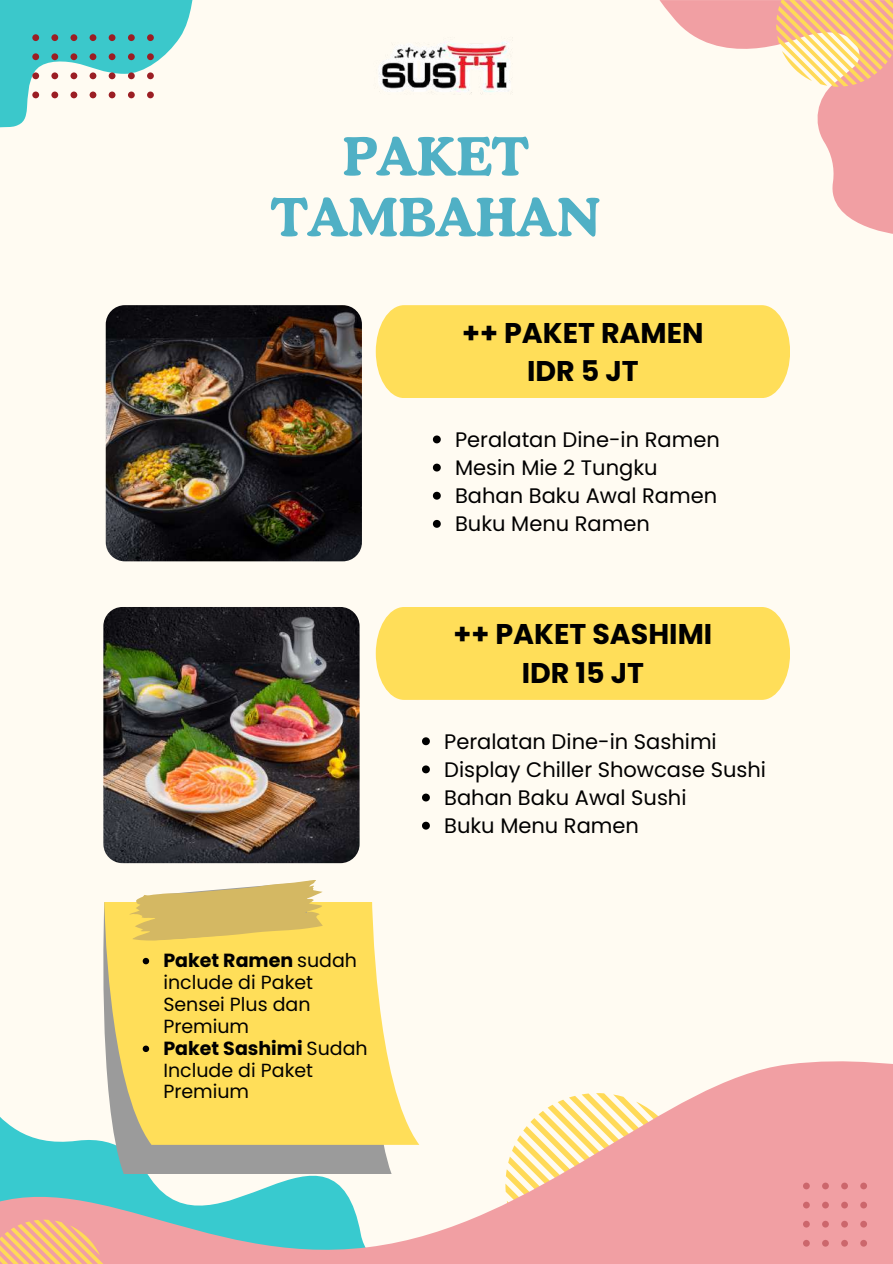
<style>
.page{position:relative;width:893px;height:1264px;background:#fff}
.page>*{position:absolute;margin:0;border:0;box-sizing:border-box;transform-origin:0 0}
.t1{font:700 52.5px/60.8px "Cooper BT";color:#50b0c5;text-align:center}
.t2{font:700 28.5px/38.2px "Poppins";color:#000;text-align:center}
.t3{font:21px/28.2px "Poppins";color:#000}
.t4{font:19.05px/21.9px "Poppins";color:#000}
.s1{font-weight:700}
</style>
<div class="page">
<div style="left:0;top:0;width:892px;height:1263px;background:#fffbf2"></div>
<svg style="left:0;top:1061px;width:892px;height:202px;fill:#f19fa3"></svg>
<svg style="left:659px;top:0;width:233px;height:234px"></svg>
<svg style="left:0;top:0;width:193px;height:128px;fill:#3bc8cb"></svg>
<svg style="left:776px;top:0;width:116px;height:87px"></svg>
<svg style="left:0;top:1219px;width:106px;height:44px;background:#f6b586"></svg>
<div style="left:109px;top:34px;width:6px;height:7px;background:#9b1e24;border-radius:50%"></div>
<div style="left:128px;top:34px;width:7px;height:7px;background:#9b1e24;border-radius:50%"></div>
<div style="left:147px;top:34px;width:7px;height:7px;background:#9b1e24;border-radius:50%"></div>
<div style="left:90px;top:34px;width:6px;height:7px;background:#9b1e24;border-radius:50%"></div>
<div style="left:70px;top:34px;width:7px;height:7px;background:#9b1e24;border-radius:50%"></div>
<div style="left:109px;top:53px;width:6px;height:7px;background:#9b1e24;border-radius:50%"></div>
<div style="left:128px;top:53px;width:7px;height:7px;background:#9b1e24;border-radius:50%"></div>
<div style="left:147px;top:53px;width:7px;height:7px;background:#9b1e24;border-radius:50%"></div>
<div style="left:90px;top:53px;width:6px;height:7px;background:#9b1e24;border-radius:50%"></div>
<div style="left:70px;top:53px;width:7px;height:7px;background:#9b1e24;border-radius:50%"></div>
<div style="left:109px;top:72px;width:6px;height:7px;background:#9b1e24;border-radius:50%"></div>
<div style="left:128px;top:72px;width:7px;height:7px;background:#9b1e24;border-radius:50%"></div>
<div style="left:147px;top:72px;width:7px;height:7px;background:#9b1e24;border-radius:50%"></div>
<div style="left:90px;top:72px;width:6px;height:7px;background:#9b1e24;border-radius:50%"></div>
<div style="left:70px;top:72px;width:7px;height:7px;background:#9b1e24;border-radius:50%"></div>
<div style="left:109px;top:91px;width:6px;height:7px;background:#9b1e24;border-radius:50%"></div>
<div style="left:128px;top:91px;width:7px;height:7px;background:#9b1e24;border-radius:50%"></div>
<div style="left:147px;top:91px;width:7px;height:7px;background:#9b1e24;border-radius:50%"></div>
<div style="left:90px;top:91px;width:6px;height:7px;background:#9b1e24;border-radius:50%"></div>
<div style="left:70px;top:91px;width:7px;height:7px;background:#9b1e24;border-radius:50%"></div>
<div style="left:51px;top:34px;width:7px;height:7px;background:#9b1e24;border-radius:50%"></div>
<div style="left:32px;top:34px;width:7px;height:7px;background:#9b1e24;border-radius:50%"></div>
<div style="left:51px;top:53px;width:7px;height:7px;background:#9b1e24;border-radius:50%"></div>
<div style="left:32px;top:53px;width:7px;height:7px;background:#9b1e24;border-radius:50%"></div>
<div style="left:51px;top:72px;width:7px;height:7px;background:#9b1e24;border-radius:50%"></div>
<div style="left:32px;top:72px;width:7px;height:7px;background:#9b1e24;border-radius:50%"></div>
<div style="left:51px;top:91px;width:7px;height:7px;background:#9b1e24;border-radius:50%"></div>
<div style="left:32px;top:91px;width:7px;height:7px;background:#9b1e24;border-radius:50%"></div>
<img style="left:379px;top:41px;width:131px;height:53px">
<div style="left:860px;top:1182px;width:7px;height:7px;background:#cc676c;border-radius:50%"></div>
<div style="left:841px;top:1182px;width:6px;height:7px;background:#cc676c;border-radius:50%"></div>
<svg style="left:860px;top:1201px;width:7px;height:7px"></svg>
<div style="left:841px;top:1201px;width:6px;height:7px;background:#cc676c;border-radius:50%"></div>
<svg style="left:860px;top:1220px;width:7px;height:7px"></svg>
<div style="left:841px;top:1220px;width:6px;height:7px;background:#cc676c;border-radius:50%"></div>
<svg style="left:860px;top:1239px;width:7px;height:7px"></svg>
<div style="left:841px;top:1239px;width:6px;height:7px;background:#cc676c;border-radius:50%"></div>
<div style="left:822px;top:1182px;width:6px;height:7px;background:#cc676c;border-radius:50%"></div>
<svg style="left:802px;top:1182px;width:7px;height:7px"></svg>
<div style="left:822px;top:1201px;width:6px;height:7px;background:#cc676c;border-radius:50%"></div>
<svg style="left:802px;top:1201px;width:7px;height:7px"></svg>
<div style="left:822px;top:1220px;width:6px;height:7px;background:#cc676c;border-radius:50%"></div>
<svg style="left:802px;top:1220px;width:7px;height:7px"></svg>
<div style="left:822px;top:1239px;width:6px;height:7px;background:#cc676c;border-radius:50%"></div>
<svg style="left:802px;top:1239px;width:7px;height:7px"></svg>
<img style="left:103px;top:607px;width:256px;height:256px;border-radius:19px">
<div style="left:376px;top:305px;width:413px;height:93px;background:#ffde59"></div>
<img style="left:106px;top:305px;width:256px;height:256px;border-radius:19px">
<div style="left:376px;top:607px;width:413px;height:93px;background:#ffde59"></div>
<svg style="left:422px;top:737px;width:8px;height:8px"></svg>
<svg style="left:422px;top:765px;width:8px;height:8px"></svg>
<svg style="left:422px;top:793px;width:8px;height:8px"></svg>
<svg style="left:422px;top:821px;width:8px;height:8px"></svg>
<svg style="left:433px;top:435px;width:8px;height:8px"></svg>
<svg style="left:433px;top:463px;width:8px;height:8px"></svg>
<svg style="left:433px;top:492px;width:8px;height:7px"></svg>
<svg style="left:433px;top:520px;width:8px;height:8px"></svg>
<svg style="left:103px;top:918px;width:288px;height:255px;background:#9ba29f"></svg>
<svg style="left:104px;top:902px;width:315px;height:242px;background:#fade6e"></svg>
<svg style="left:128px;top:880px;width:197px;height:62px"></svg>
<svg style="left:143px;top:957px;width:6px;height:7px"></svg>
<svg style="left:143px;top:1045px;width:6px;height:7px"></svg>
<h1 class="t1" style="left:270px;top:125px;width:332px">PAKET<br>TAMBAHAN</h1>
<h2 class="t2" style="left:462px;top:313px;width:243px">++ PAKET RAMEN<br>IDR 5 JT</h2>
<p class="t3" style="left:455px;top:425px;width:266px">Peralatan Dine-in Ramen<br>Mesin Mie 2 Tungku<br>Bahan Baku Awal Ramen<br>Buku Menu Ramen</p>
<h2 class="t2" style="left:453px;top:615px;width:260px">++ PAKET SASHIMI<br>IDR 15 JT</h2>
<p class="t4" style="left:163px;top:949px;width:206px"><span class="s1">Paket Ramen</span> sudah include di Paket<br>Sensei Plus dan<br>Premium<br><span class="s1">Paket Sashimi</span> Sudah<br>Include di Paket<br>Premium</p>
<p class="t3" style="left:444px;top:727px;width:323px">Peralatan Dine-in Sashimi<br>Display Chiller Showcase Sushi<br>Bahan Baku Awal Sushi<br>Buku Menu Ramen</p>
</div>
